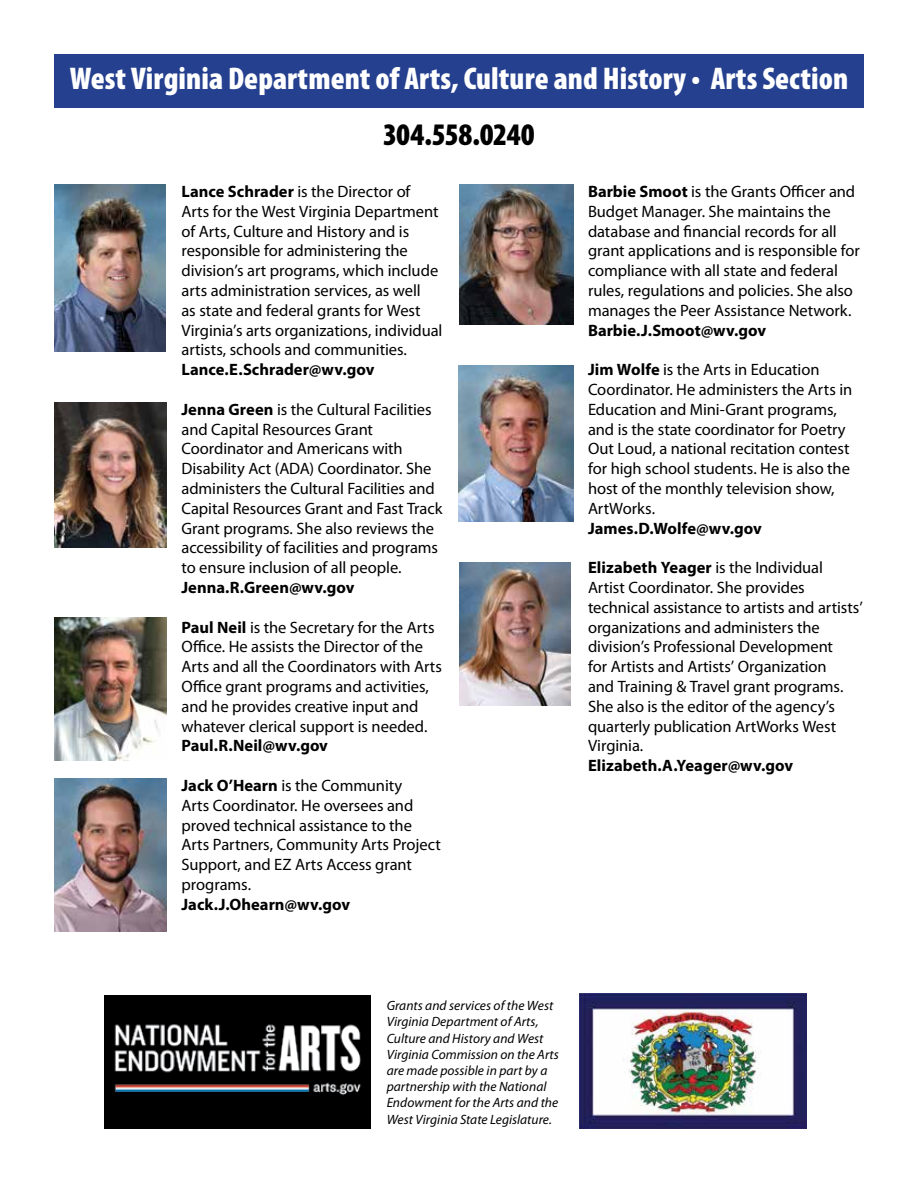
<style>
.page{position:relative;width:918px;height:1188px;background:#fff}
.page>*{position:absolute;margin:0;border:0;box-sizing:border-box;transform-origin:0 0}
.t1{font:900 condensed 31.5px "Myriad Pro";color:#fff}
.t2{font:900 condensed 31.5px "Myriad Pro";letter-spacing:-.015em;color:#000}
.t3{font:16.5px/19.8px "Myriad Pro";letter-spacing:-.005em;color:#000}
.t4{font:700 16.5px "Myriad Pro";color:#000}
.t5{font:italic 13.5px/16.2px "Myriad Pro";color:#000}
.s1{font-weight:700}
</style>
<div class="page">
<div style="left:54px;top:54px;width:810px;height:54px;background:#25408f"></div>
<img style="left:54px;top:185px;width:111px;height:167px">
<img style="left:54px;top:779px;width:113px;height:153px">
<img style="left:459px;top:366px;width:115px;height:156px">
<img style="left:459px;top:185px;width:115px;height:140px">
<img style="left:459px;top:563px;width:111px;height:143px">
<img style="left:54px;top:403px;width:112px;height:144px">
<img style="left:579px;top:994px;width:227px;height:134px">
<img style="left:104px;top:996px;width:266px;height:132px">
<img style="left:54px;top:618px;width:112px;height:143px">
<h1 class="t1" style="left:70px;top:59px;width:780px">West Virginia Department of Arts, Culture and History • Arts Section</h1>
<h1 class="t2" style="left:383px;top:115px;width:153px">304.558.0240</h1>
<p class="t3" style="left:182px;top:181px;width:263px"><span class="s1">Lance Schrader</span> is the Director of<br>Arts for the West Virginia Department of Arts, Culture and History and is responsible for administering the division’s art programs, which include arts administration services, as well<br>as state and federal grants for West Virginia’s arts organizations, individual artists, schools and communities.</p>
<p class="t4" style="left:182px;top:359px;width:195px">Lance.E.Schrader@wv.gov</p>
<p class="t3" style="left:182px;top:399px;width:262px"><span class="s1">Jenna Green</span> is the Cultural Facilities and Capital Resources Grant Coordinator and Americans with Disability Act (ADA) Coordinator. She administers the Cultural Facilities and Capital Resources Grant and Fast Track Grant programs. She also reviews the accessibility of facilities and programs to ensure inclusion of all people.</p>
<p class="t4" style="left:182px;top:577px;width:175px">Jenna.R.Green@wv.gov</p>
<p class="t3" style="left:182px;top:617px;width:262px"><span class="s1">Paul Neil</span> is the Secretary for the Arts Office. He assists the Director of the Arts and all the Coordinators with Arts Office grant programs and activities, and he provides creative input and whatever clerical support is needed.</p>
<p class="t4" style="left:182px;top:735px;width:148px">Paul.R.Neil@wv.gov</p>
<p class="t3" style="left:182px;top:775px;width:261px"><span class="s1">Jack O’Hearn</span> is the Community<br>Arts Coordinator. He oversees and proved technical assistance to the<br>Arts Partners, Community Arts Project<br>Support, and EZ Arts Access grant programs.</p>
<p class="t4" style="left:182px;top:894px;width:170px">Jack.J.Ohearn@wv.gov</p>
<p class="t3" style="left:588px;top:181px;width:274px"><span class="s1">Barbie Smoot</span> is the Grants Officer and Budget Manager. She maintains the database and financial records for all grant applications and is responsible for compliance with all state and federal rules, regulations and policies. She also manages the Peer Assistance Network.</p>
<p class="t4" style="left:588px;top:319px;width:180px">Barbie.J.Smoot@wv.gov</p>
<p class="t3" style="left:588px;top:360px;width:266px"><span class="s1">Jim Wolfe</span> is the Arts in Education Coordinator. He administers the Arts in Education and Mini-Grant programs, and is the state coordinator for Poetry Out Loud, a national recitation contest for high school students. He is also the host of the monthly television show, ArtWorks.</p>
<p class="t4" style="left:588px;top:517px;width:175px">James.D.Wolfe@wv.gov</p>
<p class="t3" style="left:588px;top:558px;width:276px"><span class="s1">Elizabeth Yeager</span> is the Individual Artist Coordinator. She provides technical assistance to artists and artists’ organizations and administers the division’s Professional Development<br>for Artists and Artists’ Organization<br>and Training &amp; Travel grant programs.<br>She also is the editor of the agency’s quarterly publication ArtWorks West Virginia.</p>
<p class="t4" style="left:588px;top:755px;width:207px">Elizabeth.A.Yeager@wv.gov</p>
<p class="t5" style="left:387px;top:997px;width:174px">Grants and services of the West<br>Virginia Department of Arts,<br>Culture and History and West<br>Virginia Commission on the Arts are made possible in part by a partnership with the National<br>Endowment for the Arts and the<br>West Virginia State Legislature.</p>
</div>
